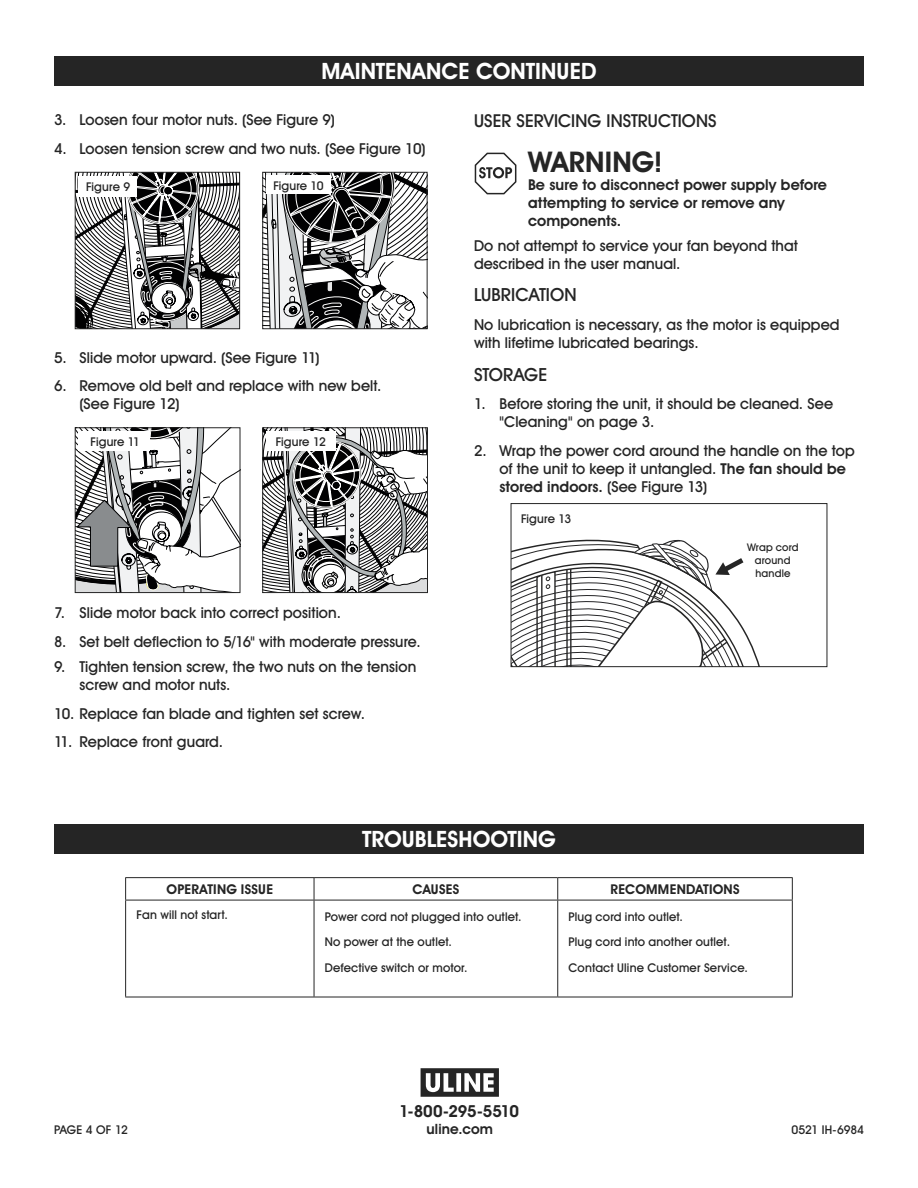
<style>
.page{position:relative;width:918px;height:1188px;background:#fff}
.page>*{position:absolute;margin:0;border:0;box-sizing:border-box;transform-origin:0 0}
.t1{font:700 28.5px "Uline Two Knine";letter-spacing:.005em;color:#252525}
.t2{font:700 22.5px "Uline Two Knine";letter-spacing:.005em;color:#fff}
.t3{font:18px "Uline Two Knine";color:#252525}
.t4{font:17.7px "Uline Two Knine";letter-spacing:.005em;color:#252525}
.t5{font:700 16.5px "Uline Two Knine";letter-spacing:-.015em;color:#252525}
.t6{font:15px/18px "Uline Two Knine";letter-spacing:.005em;color:#252525}
.t7{font:700 15px/18px "Uline Two Knine";letter-spacing:.005em;color:#252525}
.t8{font:700 14.25px "Uline Two Knine";letter-spacing:.01em;color:#252525}
.t9{font:700 13.5px "Uline Two Knine";letter-spacing:.015em;color:#252525}
.t10{font:12px/25.2px "Uline Two Knine";letter-spacing:.015em;color:#252525}
.t11{font:12px "Uline Two Knine";letter-spacing:-.015em;color:#252525}
.t12{font:10.5px/12.6px "Uline Two Knine";letter-spacing:.015em;color:#252525;text-align:center}
.s1{font-weight:700}
</style>
<div class="page">
<div style="left:54px;top:56px;width:810px;height:30px;background:#252525"></div>
<svg style="left:513px;top:539px;width:247px;height:126px"></svg>
<div style="left:511px;top:503px;width:316px;height:164px;border:1px solid #252525"></div>
<svg style="left:475px;top:153px;width:41px;height:41px"></svg>
<div style="left:54px;top:824px;width:810px;height:30px;background:#252525"></div>
<svg style="left:314px;top:878px;width:1px;height:22px"></svg>
<svg style="left:557px;top:878px;width:1px;height:22px"></svg>
<hr style="left:314px;top:900px;width:1px;height:97px;background:#252525">
<hr style="left:557px;top:900px;width:1px;height:97px;background:#252525">
<hr style="left:125px;top:877px;width:189px;height:1px;background:#252525">
<svg style="left:125px;top:878px;width:1px;height:22px"></svg>
<hr style="left:314px;top:877px;width:244px;height:1px;background:#252525">
<hr style="left:558px;top:877px;width:235px;height:1px;background:#252525">
<svg style="left:792px;top:878px;width:1px;height:22px"></svg>
<hr style="left:125px;top:900px;width:189px;height:1px;background:#252525">
<hr style="left:125px;top:900px;width:1px;height:97px;background:#252525">
<hr style="left:792px;top:900px;width:1px;height:97px;background:#252525">
<hr style="left:125px;top:997px;width:189px;height:1px;background:#252525">
<hr style="left:314px;top:997px;width:244px;height:1px;background:#252525">
<hr style="left:558px;top:997px;width:235px;height:1px;background:#252525">
<hr style="left:314px;top:900px;width:244px;height:1px;background:#252525">
<hr style="left:558px;top:900px;width:235px;height:1px;background:#252525">
<svg style="left:77px;top:174px;width:161px;height:153px"></svg>
<div style="left:75px;top:172px;width:165px;height:157px;border:1px solid #252525"></div>
<div style="left:79px;top:176px;width:58px;height:20px;background:#fff"></div>
<svg style="left:264px;top:174px;width:162px;height:153px"></svg>
<div style="left:262px;top:172px;width:166px;height:157px;border:1px solid #252525"></div>
<div style="left:266px;top:176px;width:65px;height:18px;background:#fff"></div>
<svg style="left:77px;top:429px;width:161px;height:162px"></svg>
<div style="left:75px;top:427px;width:165px;height:166px;border:1px solid #252525"></div>
<div style="left:79px;top:431px;width:71px;height:20px;background:#fff"></div>
<svg style="left:264px;top:429px;width:162px;height:162px"></svg>
<div style="left:262px;top:427px;width:166px;height:166px;border:1px solid #252525"></div>
<div style="left:266px;top:431px;width:69px;height:20px;background:#fff"></div>
<svg style="left:421px;top:1068px;width:78px;height:29px"></svg>
<h2 class="t2" style="left:322px;top:57px;width:276px">MAINTENANCE CONTINUED</h2>
<p class="t6" style="left:54px;top:110px;width:283px">3. Loosen four motor nuts. (See Figure 9)</p>
<p class="t6" style="left:54px;top:139px;width:373px">4. Loosen tension screw and two nuts. (See Figure 10)</p>
<p class="t4" style="left:474px;top:110px;width:244px">USER SERVICING INSTRUCTIONS</p>
<h1 class="t1" style="left:528px;top:145px;width:136px">WARNING!</h1>
<p class="t7" style="left:528px;top:176px;width:301px">Be sure to disconnect power supply before attempting to service or remove any components.</p>
<p class="t6" style="left:474px;top:237px;width:325px">Do not attempt to service your fan beyond that described in the user manual.</p>
<p class="t3" style="left:474px;top:284px;width:104px">LUBRICATION</p>
<p class="t6" style="left:474px;top:316px;width:367px">No lubrication is necessary, as the motor is equipped with lifetime lubricated bearings.</p>
<p class="t3" style="left:474px;top:363px;width:75px">STORAGE</p>
<p class="t6" style="left:500px;top:395px;width:335px;text-indent:-26px">1. Before storing the unit, it should be cleaned. See "Cleaning" on page 3.</p>
<p class="t6" style="left:500px;top:442px;width:357px;text-indent:-26px">2. Wrap the power cord around the handle on the top of the unit to keep it untangled. <span class="s1">The fan should be stored indoors.</span> (See Figure 13)</p>
<p class="t10" style="left:86px;top:174px;width:46px">Figure 9</p>
<p class="t10" style="left:273px;top:173px;width:52px">Figure 10</p>
<p class="t6" style="left:54px;top:348px;width:267px">5. Slide motor upward. (See Figure 11)</p>
<p class="t6" style="left:80px;top:377px;width:304px;text-indent:-26px">6. Remove old belt and replace with new belt. (See Figure 12)</p>
<p class="t10" style="left:91px;top:429px;width:51px">Figure 11</p>
<p class="t10" style="left:276px;top:429px;width:52px">Figure 12</p>
<p class="t6" style="left:54px;top:604px;width:288px">7. Slide motor back into correct position.</p>
<p class="t6" style="left:54px;top:632px;width:368px">8. Set belt deflection to 5/16" with moderate pressure.</p>
<p class="t6" style="left:80px;top:657px;width:338px;text-indent:-26px">9. Tighten tension screw, the two nuts on the tension screw and motor nuts.</p>
<p class="t6" style="left:54px;top:704px;width:313px">10. Replace fan blade and tighten set screw.</p>
<p class="t6" style="left:54px;top:733px;width:171px">11. Replace front guard.</p>
<p class="t10" style="left:521px;top:506px;width:52px">Figure 13</p>
<h2 class="t2" style="left:362px;top:825px;width:195px">TROUBLESHOOTING</h2>
<p class="t12" style="left:747px;top:541px;width:53px">Wrap cord around handle</p>
<p class="t9" style="left:167px;top:881px;width:108px">OPERATING ISSUE</p>
<p class="t9" style="left:413px;top:881px;width:48px">CAUSES</p>
<p class="t9" style="left:611px;top:881px;width:131px">RECOMMENDATIONS</p>
<p class="t10" style="left:136px;top:902px;width:93px">Fan will not start.</p>
<p class="t10" style="left:325px;top:904px;width:198px">Power cord not plugged into outlet.<br>No power at the outlet.<br>Defective switch or motor.</p>
<p class="t10" style="left:569px;top:904px;width:181px">Plug cord into outlet.<br>Plug cord into another outlet.<br>Contact Uline Customer Service.</p>
<p class="t5" style="left:399px;top:1101px;width:121px">1-800-295-5510</p>
<p class="t8" style="left:427px;top:1120px;width:68px">uline.com</p>
<p class="t10" style="left:54px;top:1117px;width:75px">PAGE 4 OF 12</p>
<p class="t11" style="left:792px;top:1122px;width:74px">0521 IH-6984</p>
</div>
